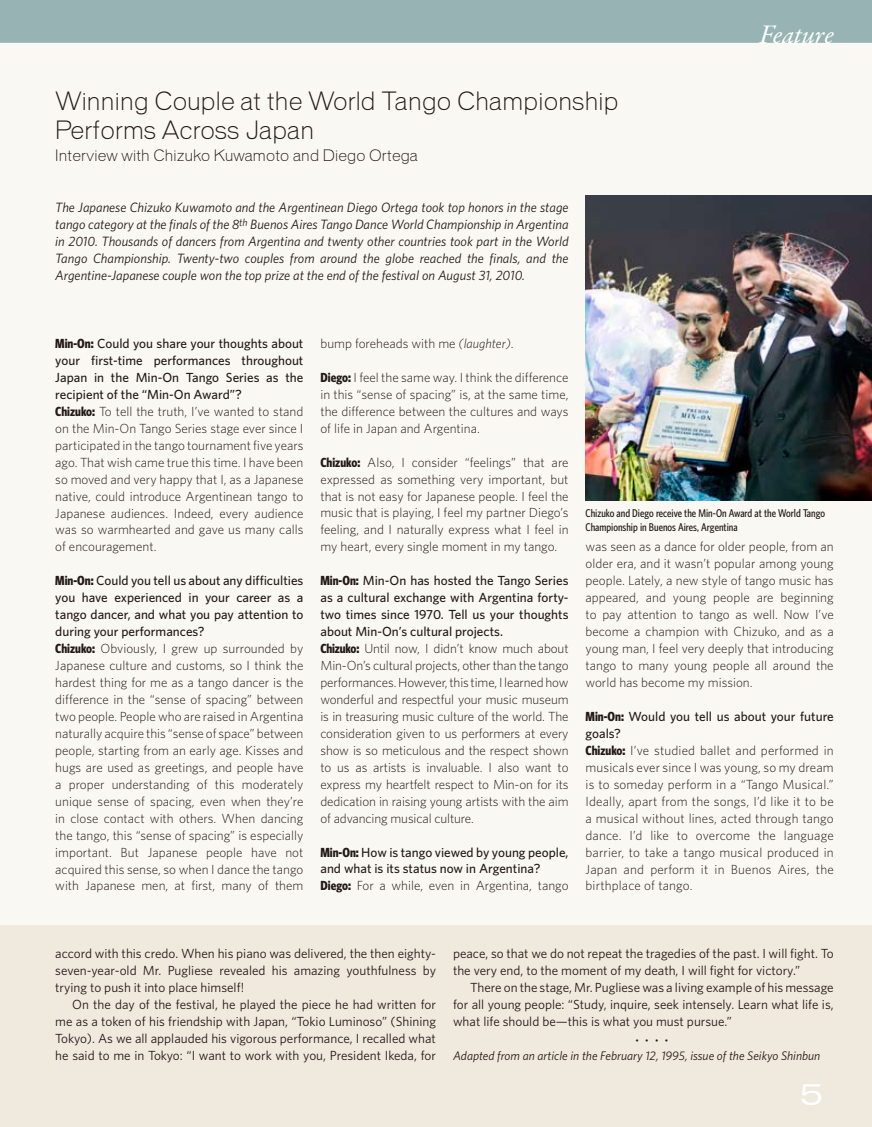
<style>
.page{position:relative;width:872px;height:1127px;background:#fff}
.page>*{position:absolute;margin:0;border:0;box-sizing:border-box;transform-origin:0 0}
.t1{font:italic 27px "Garamond Premr Pro";letter-spacing:-.005em;color:#fff}
.t2{font:expanded 27px "Vonnes";color:#fff}
.t3{font:300 24px/28.8px "Vonnes";letter-spacing:.01em;color:#231916}
.t4{font:300 15px "Vonnes";letter-spacing:.01em;color:#231916}
.t5{font:italic 13.5px/17px "Whitney HTF";color:#231916;text-align:justify}
.t6{font:300 13.2px/17px "Whitney HTF";color:#231916}
.t7{font:13.2px/17px "Whitney HTF";color:#231916;text-align:justify}
.t8{font:500 13.2px/17px "Whitney HTF";color:#231916}
.t9{font:700 13.2px "Arno Pro";color:#231916}
.t10{font:italic 12.45px "Whitney HTF";color:#231916}
.t11{font:500 condensed 11.25px/14.2px "Whitney HTF";color:#231916}
.s1{font-weight:700;font-stretch:condensed}
.s2{font-weight:500}
.s3{font-style:italic}
.s4{font-weight:300}
</style>
<div class="page">
<div style="left:0;top:924px;width:872px;height:203px;background:#efe9de"></div>
<div style="left:0;top:0;width:872px;height:924px;background:#faf8f3"></div>
<img style="left:585px;top:195px;width:287px;height:305px">
<div style="left:0;top:0;width:872px;height:43px;background:#98b3b3"></div>
<h2 class="t3" style="left:55px;top:87px;width:565px">Winning Couple at the World Tango Championship<br>Performs Across Japan</h2>
<p class="t4" style="left:55px;top:147px;width:364px">Interview with Chizuko Kuwamoto and Diego Ortega</p>
<p class="t5" style="left:55px;top:199px;width:515px">The Japanese Chizuko Kuwamoto and the Argentinean Diego Ortega took top honors in the stage tango category at the finals of the 8<sup>th</sup> Buenos Aires Tango Dance World Championship in Argentina in 2010. Thousands of dancers from Argentina and twenty other countries took part in the World Tango Championship. Twenty-two couples from around the globe reached the finals, and the Argentine-Japanese couple won the top prize at the end of the festival on August 31, 2010.</p>
<h1 class="t1" style="left:759px;top:17px;width:76px">Feature</h1>
<p class="t6" style="left:55px;top:335px;width:250px"><span class="s1">Min-On:</span> <span class="s2">Could you share your thoughts about your first-time performances throughout Japan in the Min-On Tango Series as the recipient of the “Min-On Award”?<br></span><span class="s1">Chizuko:</span> To tell the truth, I’ve wanted to stand on the Min-On Tango Series stage ever since I participated in the tango tournament five years ago. That wish came true this time. I have been so moved and very happy that I, as a Japanese native, could introduce Argentinean tango to Japanese audiences. Indeed, every audience was so warmhearted and gave us many calls of encouragement.</p>
<p class="t6" style="left:55px;top:572px;width:250px"><span class="s1">Min-On:</span> <span class="s2">Could you tell us about any difficulties you have experienced in your career as a tango dancer, and what you pay attention to during your performances?<br></span><span class="s1">Chizuko:</span> Obviously, I grew up surrounded by Japanese culture and customs, so I think the hardest thing for me as a tango dancer is the difference in the “sense of spacing” between two people. People who are raised in Argentina naturally acquire this “sense of space” between people, starting from an early age. Kisses and hugs are used as greetings, and people have a proper understanding of this moderately unique sense of spacing, even when they’re in close contact with others. When dancing the tango, this “sense of spacing” is especially important. But Japanese people have not acquired this sense, so when I dance the tango with Japanese men, at first, many of them</p>
<p class="t6" style="left:320px;top:335px;width:195px">bump foreheads with me <span class="s3">(laughter)</span>.</p>
<p class="t6" style="left:320px;top:368px;width:250px;text-align:justify"><span class="s1">Diego:</span> I feel the same way. I think the difference in this “sense of spacing” is, at the same time, the difference between the cultures and ways of life in Japan and Argentina.</p>
<p class="t6" style="left:320px;top:453px;width:250px;text-align:justify"><span class="s1">Chizuko:</span> Also, I consider “feelings” that are expressed as something very important, but that is not easy for Japanese people. I feel the music that is playing, I feel my partner Diego’s feeling, and I naturally express what I feel in my heart, every single moment in my tango.</p>
<p class="t6" style="left:320px;top:572px;width:250px"><span class="s1">Min-On:</span> <span class="s2">Min-On has hosted the Tango Series as a cultural exchange with Argentina forty&shy;two times since 1970. Tell us your thoughts about Min-On’s cultural projects.<br></span><span class="s1">Chizuko:</span> Until now, I didn’t know much about Min-On’s cultural projects, other than the tango performances. However, this time, I learned how wonderful and respectful your music museum is in treasuring music culture of the world. The consideration given to us performers at every show is so meticulous and the respect shown to us as artists is invaluable. I also want to express my heartfelt respect to Min-on for its dedication in raising young artists with the aim of advancing musical culture.</p>
<p class="t8" style="left:320px;top:843px;width:250px"><span class="s1">Min-On:</span> How is tango viewed by young people, and what is its status now in Argentina?<br><span class="s1">Diego:</span> <span class="s4">For a while, even in Argentina, tango</span></p>
<p class="t11" style="left:585px;top:506px;width:241px">Chizuko and Diego receive the Min-On Award at the World Tango<br>Championship in Buenos Aires, Argentina</p>
<p class="t6" style="left:585px;top:538px;width:250px;text-align:justify">was seen as a dance for older people, from an older era, and it wasn’t popular among young people. Lately, a new style of tango music has appeared, and young people are beginning to pay attention to tango as well. Now I’ve become a champion with Chizuko, and as a young man, I feel very deeply that introducing tango to many young people all around the world has become my mission.</p>
<p class="t6" style="left:585px;top:708px;width:250px"><span class="s1">Min-On:</span> <span class="s2">Would you tell us about your future goals?<br></span><span class="s1">Chizuko:</span> I’ve studied ballet and performed in musicals ever since I was young, so my dream is to someday perform in a “Tango Musical.” Ideally, apart from the songs, I’d like it to be a musical without lines, acted through tango dance. I’d like to overcome the language barrier, to take a tango musical produced in Japan and perform it in Buenos Aires, the birthplace of tango.</p>
<p class="t7" style="left:55px;top:945px;width:382px">accord with this credo. When his piano was delivered, the then eighty&shy;seven-year-old Mr. Pugliese revealed his amazing youthfulness by trying to push it into place himself!</p>
<p class="t7" style="left:55px;top:996px;width:382px;text-indent:17px">On the day of the festival, he played the piece he had written for me as a token of his friendship with Japan, “Tokio Luminoso” (Shining Tokyo). As we all applauded his vigorous performance, I recalled what he said to me in Tokyo: “I want to work with you, President Ikeda, for</p>
<p class="t7" style="left:453px;top:945px;width:382px">peace, so that we do not repeat the tragedies of the past. I will fight. To the very end, to the moment of my death, I will fight for victory.”</p>
<p class="t7" style="left:453px;top:979px;width:382px;text-indent:17px">There on the stage, Mr. Pugliese was a living example of his message for all young people: “Study, inquire, seek intensely. Learn what life is, what life should be—this is what you must pursue.”</p>
<p class="t9" style="left:635px;top:1031px;width:34px">····</p>
<p class="t10" style="left:453px;top:1048px;width:369px">Adapted from an article in the February 12, 1995, issue of the Seikyo Shinbun</p>
<h1 class="t2" style="left:800px;top:1078px;width:24px">5</h1>
</div>
